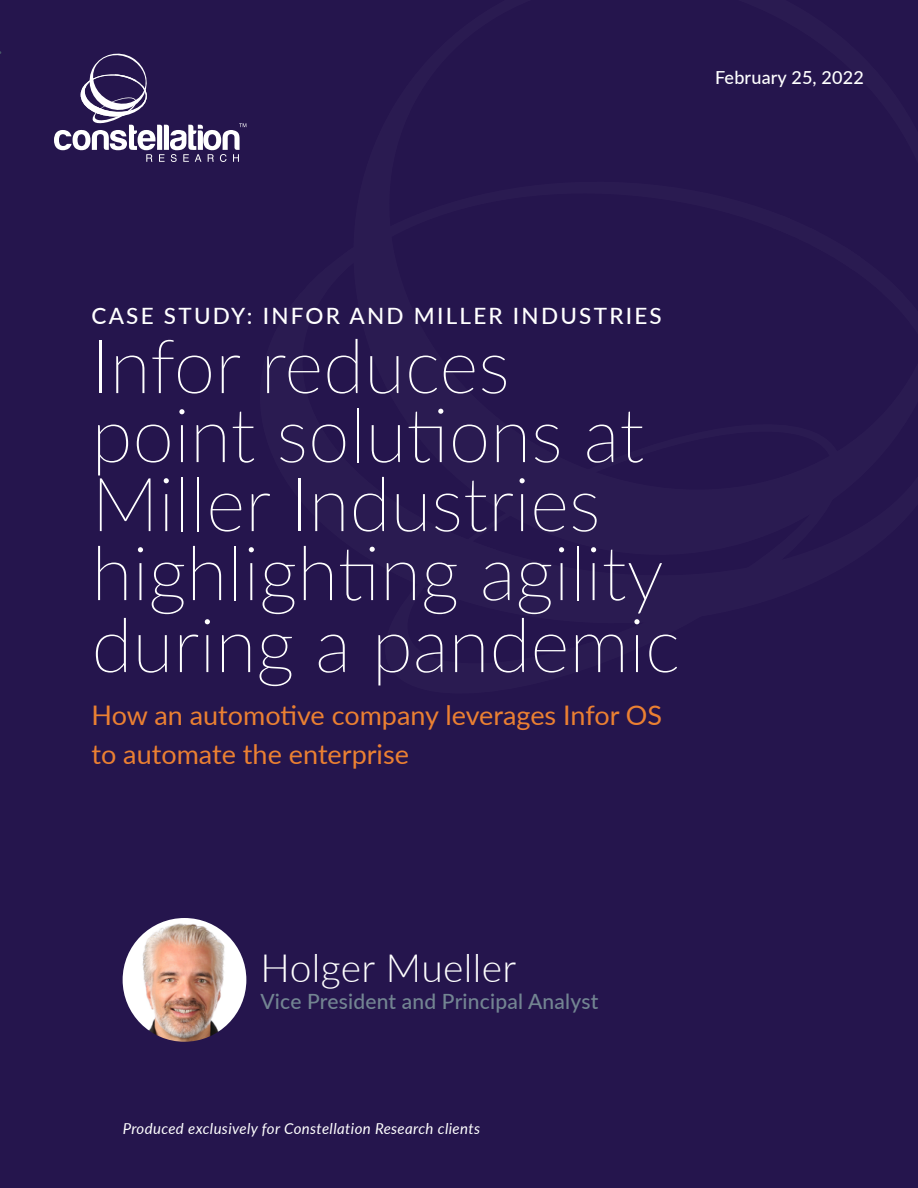
<style>
.page{position:relative;width:918px;height:1188px;background:#25154d}
.page>*{position:absolute;margin:0;border:0;box-sizing:border-box;transform-origin:0 0}
.t1{font:100 75px/69.8px "Lato";color:#fff}
.t2{font:300 39px "Lato";letter-spacing:.01em;color:#fff}
.t3{font:27px/39px "Lato";color:#eb8032}
.t4{font:500 22.5px "Lato";letter-spacing:.1em;color:#fff}
.t5{font:500 21px "Lato";letter-spacing:.01em;color:#738592}
.t6{font:500 18px "Lato";letter-spacing:.01em;color:#fff}
.t7{font:italic 15px "Lato";letter-spacing:.025em;color:#fff}
</style>
<div class="page">
<svg style="left:54px;top:53px;width:192px;height:109px"></svg>
<img style="left:123px;top:918px;width:123px;height:124px;border-radius:62px">
<p class="t6" style="left:715px;top:64px;width:150px">February 25, 2022</p>
<p class="t4" style="left:92px;top:300px;width:572px">CASE STUDY: INFOR AND MILLER INDUSTRIES</p>
<p class="t1" style="left:92px;top:329px;width:590px">Infor reduces point solutions at<br>Miller Industries highlighting agility during a pandemic</p>
<p class="t3" style="left:92px;top:694px;width:572px">How an automotive company leverages Infor OS to automate the enterprise</p>
<p class="t2" style="left:260px;top:941px;width:257px">Holger Mueller</p>
<p class="t5" style="left:260px;top:987px;width:339px">Vice President and Principal Analyst</p>
<p class="t7" style="left:123px;top:1118px;width:359px">Produced exclusively for Constellation Research clients</p>
</div>
